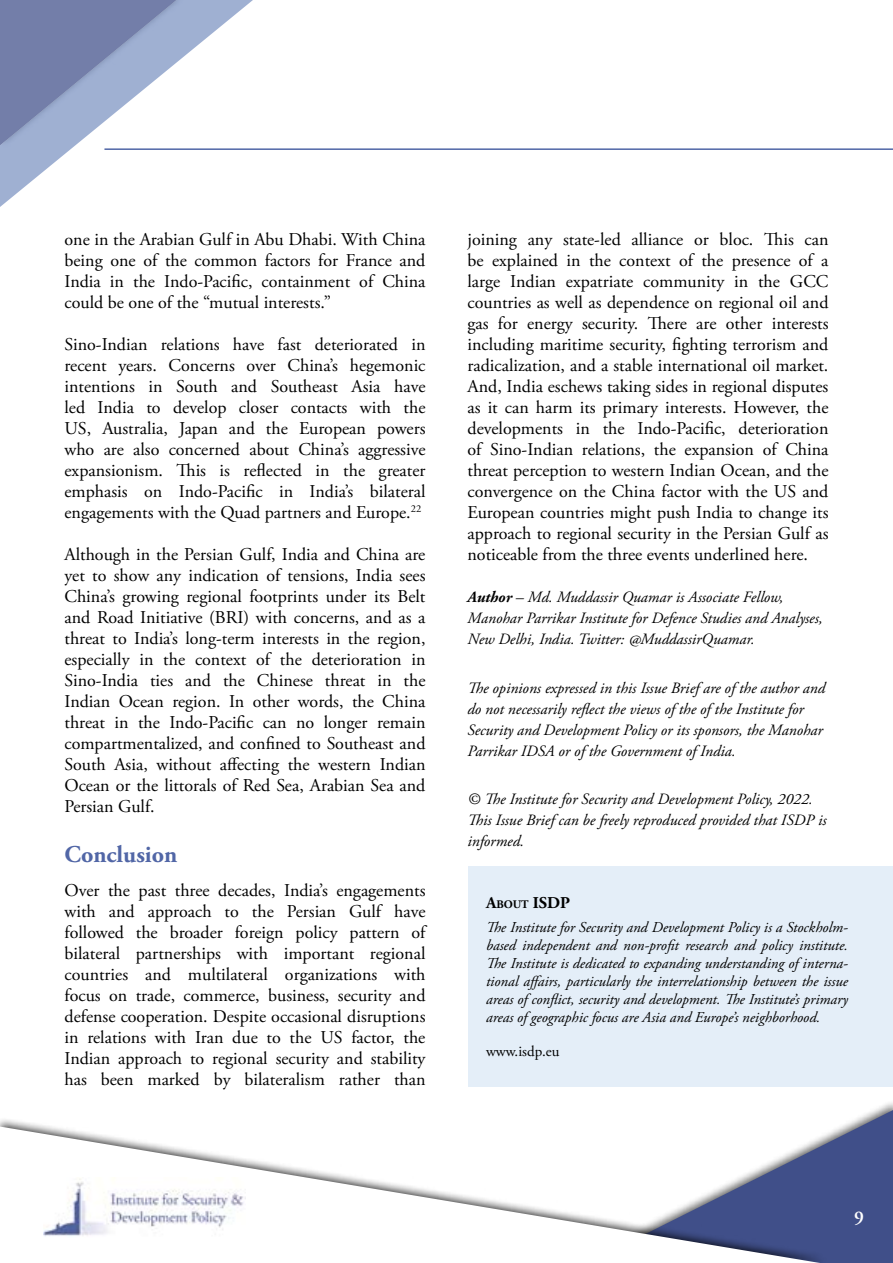
<style>
.page{position:relative;width:893px;height:1263px;background:#fff}
.page>*{position:absolute;margin:0;border:0;box-sizing:border-box;transform-origin:0 0}
.t1{font:700 24px "Adobe Garamond Pro";color:#5166a6}
.t2{font:600 19.5px "Adobe Garamond Pro";color:#fff}
.t3{font:18px/21px "Adobe Garamond Pro";letter-spacing:-.005em;color:#000;text-align:justify}
.t4{font:700 16.5px "Adobe Garamond Pro";color:#000}
.t5{font:italic 15.75px/21px "Adobe Garamond Pro";color:#000}
.t6{font:italic 15px/18px "Adobe Garamond Pro";color:#000;text-align:justify}
.t7{font:15px "Adobe Garamond Pro";color:#000}
.s1{font-weight:700}
.s2{font-size:11.55px}
</style>
<div class="page">
<hr style="left:104px;top:148px;width:789px;height:2px;background:#5066a7">
<svg style="left:829px;top:1110px;width:64px;height:153px;background:#505e92"></svg>
<div style="left:0;top:1116px;width:829px;height:147px;background:#000;opacity:.75"></div>
<svg style="left:0;top:1126px;width:820px;height:137px"></svg>
<svg style="left:0;top:0;width:253px;height:207px"></svg>
<img style="left:44px;top:1177px;width:202px;height:60px">
<div style="left:468px;top:866px;width:425px;height:220px;background:#e4eef8"></div>
<p class="t3" style="left:64px;top:229px;width:363px">one in the Arabian Gulf in Abu Dhabi. With China being one of the common factors for France and India in the Indo-Pacific, containment of China could be one of the “mutual interests.”</p>
<p class="t3" style="left:64px;top:334px;width:362px">Sino-Indian relations have fast deteriorated in recent years. Concerns over China’s hegemonic intentions in South and Southeast Asia have led India to develop closer contacts with the US, Australia, Japan and the European powers who are also concerned about China’s aggressive expansionism. This is reflected in the greater emphasis on Indo-Pacific in India’s bilateral engagements with the Quad partners and Europe.<sup>22</sup></p>
<p class="t3" style="left:64px;top:544px;width:363px">Although in the Persian Gulf, India and China are yet to show any indication of tensions, India sees China’s growing regional footprints under its Belt and Road Initiative (BRI) with concerns, and as a threat to India’s long-term interests in the region, especially in the context of the deterioration in Sino-India ties and the Chinese threat in the Indian Ocean region. In other words, the China threat in the Indo-Pacific can no longer remain compartmentalized, and confined to Southeast and South Asia, without affecting the western Indian Ocean or the littorals of Red Sea, Arabian Sea and Persian Gulf.</p>
<h1 class="t1" style="left:64px;top:840px;width:114px">Conclusion</h1>
<p class="t3" style="left:64px;top:880px;width:364px">Over the past three decades, India’s engagements with and approach to the Persian Gulf have followed the broader foreign policy pattern of bilateral partnerships with important regional countries and multilateral organizations with focus on trade, commerce, business, security and defense cooperation. Despite occasional disruptions in relations with Iran due to the US factor, the Indian approach to regional security and stability has been marked by bilateralism rather than</p>
<p class="t3" style="left:467px;top:229px;width:363px">joining any state-led alliance or bloc. This can be explained in the context of the presence of a large Indian expatriate community in the GCC countries as well as dependence on regional oil and gas for energy security. There are other interests including maritime security, fighting terrorism and radicalization, and a stable international oil market.<br>And, India eschews taking sides in regional disputes as it can harm its primary interests. However, the developments in the Indo-Pacific, deterioration of Sino-Indian relations, the expansion of China threat perception to western Indian Ocean, and the convergence on the China factor with the US and European countries might push India to change its approach to regional security in the Persian Gulf as noticeable from the three events underlined here.</p>
<p class="t5" style="left:467px;top:587px;width:357px"><span class="s1">Author</span> – Md. Muddassir Quamar is Associate Fellow,<br>Manohar Parrikar Institute for Defence Studies and Analyses,<br>New Delhi, India. Twitter: @MuddassirQuamar.</p>
<p class="t5" style="left:467px;top:678px;width:359px">The opinions expressed in this Issue Brief are of the author and do not necessarily reflect the views of the of the Institute for Security and Development Policy or its sponsors, the Manohar Parrikar IDSA or of the Government of India.</p>
<p class="t5" style="left:467px;top:789px;width:361px">© The Institute for Security and Development Policy, 2022.<br>This Issue Brief can be freely reproduced provided that ISDP is informed.</p>
<p class="t4" style="left:486px;top:893px;width:86px">A<span class="s2">bout</span> ISDP</p>
<p class="t6" style="left:486px;top:918px;width:363px">The Institute for Security and Development Policy is a Stockholm&shy;based independent and non-profit research and policy institute.<br>The Institute is dedicated to expanding understanding of interna&shy;tional affairs, particularly the interrelationship between the issue areas of conflict, security and development. The Institute’s primary areas of geographic focus are Asia and Europe’s neighborhood.</p>
<p class="t7" style="left:486px;top:1042px;width:75px">www.isdp.eu</p>
<p class="t2" style="left:854px;top:1206px;width:11px">9</p>
</div>
